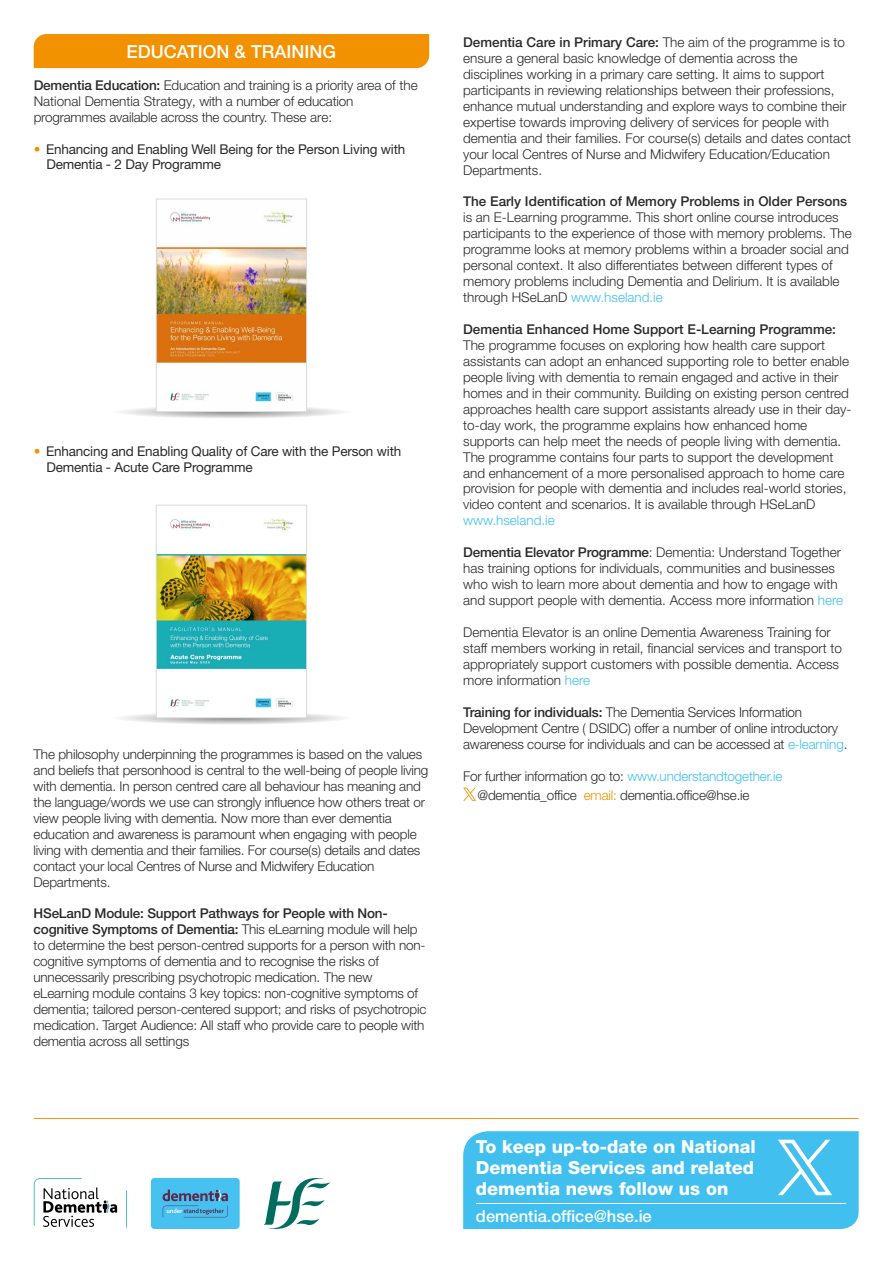
<style>
.page{position:relative;width:893px;height:1263px;background:#fff}
.page>*{position:absolute;margin:0;border:0;box-sizing:border-box;transform-origin:0 0}
.t1{font:800 18px/21.3px "Helvetica Neue LT Std";color:#fefefe;text-align:justify}
.t2{font:500 18px "Helvetica Neue LT Std";color:#fefefe}
.t3{font:500 16.5px "Helvetica Neue LT Std";color:#fefefe}
.t4{font:300 13.5px/15.9px "Helvetica Neue LT Std";color:#2b2a29}
.t5{font:13.5px/15.8px "Helvetica Neue LT Std";letter-spacing:-.015em;color:#2b2a29}
.t6{font:500 13.5px "Helvetica Neue LT Std";color:#2b2a29}
.t7{font:300 13.5px "Helvetica Neue LT Std";color:#41c0f0}
.s1{font-weight:500}
.s2{font-weight:300;color:#f39200}
.s3{color:#41c0f0}
.s4{color:#f39200}
</style>
<div class="page">
<svg style="left:112px;top:405px;width:239px;height:13px"></svg>
<svg style="left:112px;top:711px;width:239px;height:14px"></svg>
<div style="left:34px;top:34px;width:395px;height:34px;background:#f39200"></div>
<hr style="left:34px;top:1118px;width:825px;height:1px;background:#f39200">
<div style="left:151px;top:1178px;width:89px;height:51px;background:#46c1f0;border-radius:4px"></div>
<svg style="left:163px;top:1189px;width:65px;height:28px"></svg>
<svg style="left:264px;top:1178px;width:66px;height:51px"></svg>
<svg style="left:126px;top:1190px;width:1px;height:39px"></svg>
<svg style="left:34px;top:1178px;width:83px;height:49px"></svg>
<div style="left:463px;top:1131px;width:396px;height:98px;background:#41c0f0"></div>
<hr style="left:476px;top:1203px;width:370px;height:1px;background:#fefefe">
<img style="left:158px;top:211px;width:147px;height:199px">
<div style="left:156px;top:199px;width:151px;height:213px;border:1px solid #d9dada"></div>
<img style="left:158px;top:519px;width:147px;height:197px">
<div style="left:156px;top:505px;width:151px;height:213px;border:1px solid #d9dada"></div>
<svg style="left:463px;top:788px;width:13px;height:13px"></svg>
<h1 class="t2" style="left:127px;top:45px;width:211px">EDUCATION &amp; TRAINING</h1>
<p class="t4" style="left:34px;top:79px;width:386px"><span class="s1">Dementia Education:</span> Education and training is a priority area of the<br>National Dementia Strategy, with a number of education programmes available across the country. These are:</p>
<p class="t5" style="left:46px;top:143px;width:360px;text-indent:-13px"><span class="s2">•</span> Enhancing and Enabling Well Being for the Person Living with<br>Dementia - 2 Day Programme</p>
<p class="t5" style="left:46px;top:445px;width:356px;text-indent:-13px"><span class="s2">•</span> Enhancing and Enabling Quality of Care with the Person with<br>Dementia - Acute Care Programme</p>
<p class="t4" style="left:34px;top:748px;width:396px">The philosophy underpinning the programmes is based on the values and beliefs that personhood is central to the well-being of people living with dementia. In person centred care all behaviour has meaning and the language/words we use can strongly influence how others treat or view people living with dementia. Now more than ever dementia education and awareness is paramount when engaging with people living with dementia and their families. For course(s) details and dates contact your local Centres of Nurse and Midwifery Education Departments.</p>
<p class="t4" style="left:33px;top:907px;width:394px"><span class="s1">HSeLanD Module: Support Pathways for People with Non&shy;cognitive Symptoms of Dementia:</span> This eLearning module will help to determine the best person-centred supports for a person with non&shy;cognitive symptoms of dementia and to recognise the risks of unnecessarily prescribing psychotropic medication. The new eLearning module contains 3 key topics: non-cognitive symptoms of dementia; tailored person-centered support; and risks of psychotropic medication. Target Audience: All staff who provide care to people with dementia across all settings</p>
<p class="t4" style="left:463px;top:36px;width:389px"><span class="s1">Dementia Care in Primary Care:</span> The aim of the programme is to ensure a general basic knowledge of dementia across the disciplines working in a primary care setting. It aims to support participants in reviewing relationships between their professions, enhance mutual understanding and explore ways to combine their expertise towards improving delivery of services for people with dementia and their families. For course(s) details and dates contact your local Centres of Nurse and Midwifery Education/Education Departments.</p>
<p class="t6" style="left:463px;top:197px;width:385px">The Early Identification of Memory Problems in Older Persons</p>
<p class="t4" style="left:463px;top:212px;width:390px">is an E-Learning programme. This short online course introduces participants to the experience of those with memory problems. The programme looks at memory problems within a broader social and personal context. It also differentiates between different types of memory problems including Dementia and Delirium. It is available through HSeLanD <span class="s3">www.hseland.ie</span></p>
<p class="t6" style="left:463px;top:324px;width:374px">Dementia Enhanced Home Support E-Learning Programme:</p>
<p class="t4" style="left:463px;top:339px;width:390px">The programme focuses on exploring how health care support assistants can adopt an enhanced supporting role to better enable people living with dementia to remain engaged and active in their homes and in their community. Building on existing person centred approaches health care support assistants already use in their day&shy;to-day work, the programme explains how enhanced home supports can help meet the needs of people living with dementia.<br>The programme contains four parts to support the development and enhancement of a more personalised approach to home care provision for people with dementia and includes real-world stories, video content and scenarios. It is available through HSeLanD</p>
<p class="t7" style="left:463px;top:516px;width:93px">www.hseland.ie</p>
<p class="t4" style="left:463px;top:546px;width:381px"><span class="s1">Dementia Elevator Programme</span>: Dementia: Understand Together has training options for individuals, communities and businesses who wish to learn more about dementia and how to engage with and support people with dementia. Access more information <span class="s3">here</span></p>
<p class="t4" style="left:463px;top:626px;width:380px">Dementia Elevator is an online Dementia Awareness Training for staff members working in retail, financial services and transport to appropriately support customers with possible dementia. Access more information <span class="s3">here</span></p>
<p class="t4" style="left:463px;top:706px;width:386px"><span class="s1">Training for individuals:</span> The Dementia Services Information<br>Development Centre ( DSIDC) offer a number of online introductory awareness course for individuals and can be accessed at <span class="s3">e-learning</span>.</p>
<p class="t4" style="left:477px;top:768px;width:307px;line-height:19.5px;text-indent:-14px">For further information go to: <span class="s3">www.understandtogether.ie </span>@dementia_office <span class="s4">email:</span> dementia.office@hse.ie</p>
<h1 class="t1" style="left:476px;top:1138px;width:281px">To keep up-to-date on National Dementia Services and related dementia news follow us on</h1>
<p class="t3" style="left:476px;top:1210px;width:177px">dementia.office@hse.ie</p>
</div>
